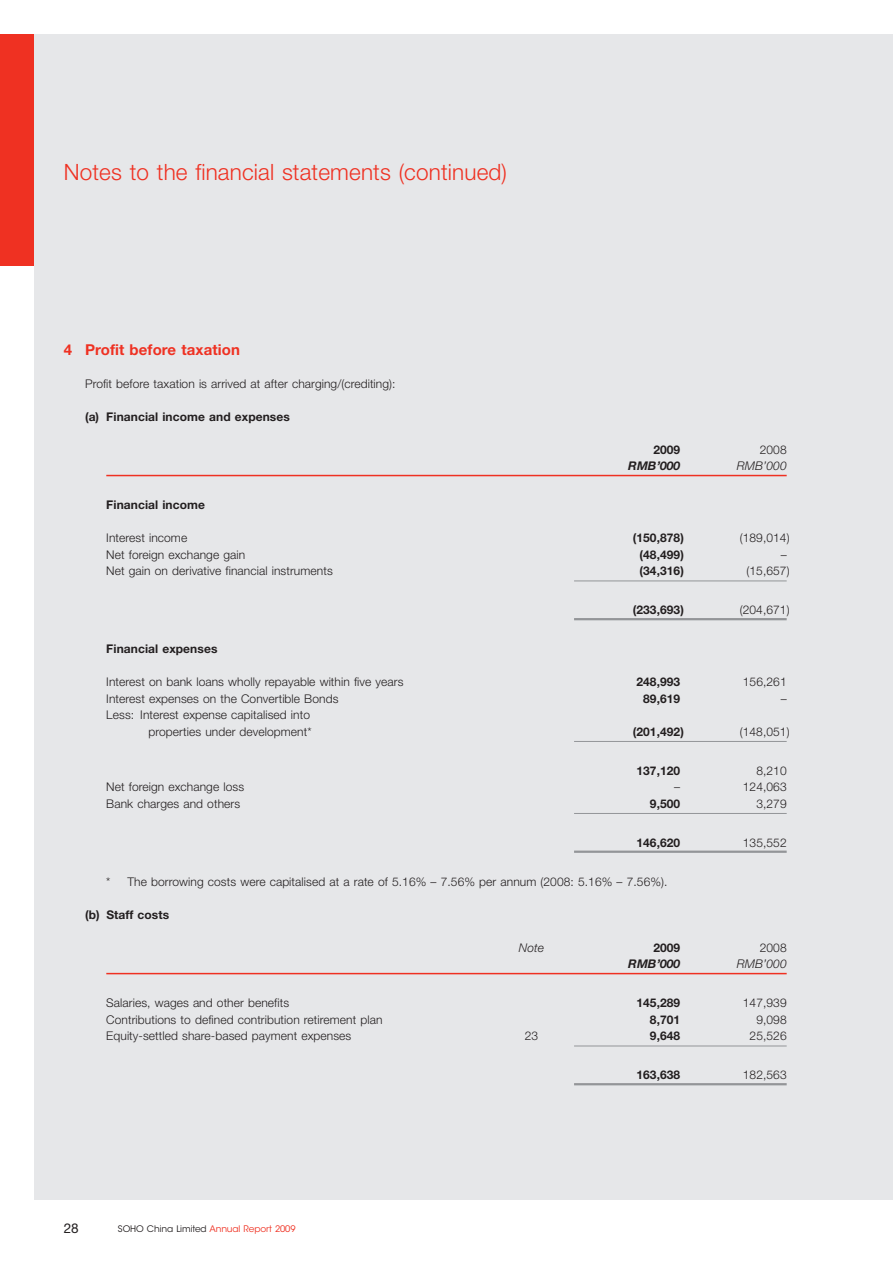
<style>
.page{position:relative;width:893px;height:1263px;background:#fff}
.page>*{position:absolute;margin:0;border:0;box-sizing:border-box;transform-origin:0 0}
.t1{font:300 22.5px "Helvetica Neue LT Std";letter-spacing:.005em;color:#ef3122}
.t2{font:700 15px "Helvetica Neue LT Std";letter-spacing:.005em;color:#ef3122}
.t3{font:13.5px "Helvetica Neue LT Std";color:#231f20}
.t4{font:300 12px/16.5px "Helvetica Neue LT Std";letter-spacing:.005em;color:#231f20;text-align:right}
.t5{font:700 12px "Helvetica Neue LT Std";letter-spacing:.005em;color:#231f20}
.t6{font:italic 300 12px "Helvetica Neue LT Std";letter-spacing:.005em;color:#231f20}
.t7{font:italic 700 12px "Helvetica Neue LT Std";letter-spacing:.005em;color:#231f20}
.t8{font:9px "ITC Avant Garde Std";letter-spacing:-.01em;color:#231f20}
.s1{color:#ef3122}
</style>
<div class="page">
<div style="left:0;top:34px;width:34px;height:231px;background:#ef3122"></div>
<div style="left:34px;top:34px;width:859px;height:1165px;background:#e6e7e9"></div>
<hr style="left:106px;top:475px;width:681px;height:1px;background:#ef3122">
<hr style="left:574px;top:580px;width:213px;height:1px;background:#939598">
<hr style="left:574px;top:618px;width:213px;height:2px;background:#939598">
<hr style="left:574px;top:741px;width:213px;height:1px;background:#939598">
<hr style="left:574px;top:813px;width:213px;height:1px;background:#939598">
<hr style="left:574px;top:850px;width:213px;height:3px;background:#939598">
<hr style="left:106px;top:973px;width:681px;height:1px;background:#ef3122">
<hr style="left:574px;top:1045px;width:213px;height:1px;background:#939598">
<hr style="left:574px;top:1083px;width:213px;height:2px;background:#939598">
<p class="t1" style="left:64px;top:158px;width:445px">Notes to the financial statements (continued)</p>
<p class="t2" style="left:64px;top:340px;width:178px">4 Profit before taxation</p>
<p class="t4" style="left:85px;top:375px;width:312px">Profit before taxation is arrived at after charging/(crediting):</p>
<p class="t5" style="left:85px;top:409px;width:206px">(a) Financial income and expenses</p>
<p class="t5" style="left:653px;top:442px;width:28px">2009</p>
<p class="t4" style="left:760px;top:441px;width:28px">2008</p>
<p class="t7" style="left:628px;top:459px;width:54px">RMB’000</p>
<p class="t6" style="left:737px;top:459px;width:51px">RMB’000</p>
<p class="t5" style="left:106px;top:498px;width:100px">Financial income</p>
<p class="t4" style="left:106px;top:529px;width:82px">Interest income</p>
<p class="t5" style="left:633px;top:531px;width:53px">(150,878 )</p>
<p class="t4" style="left:740px;top:529px;width:51px">(189,014)</p>
<p class="t4" style="left:106px;top:546px;width:140px">Net foreign exchange gain</p>
<p class="t5" style="left:640px;top:547px;width:46px">(48,499 )</p>
<p class="t4" style="left:781px;top:546px;width:7px">–</p>
<p class="t4" style="left:106px;top:562px;width:228px">Net gain on derivative financial instruments</p>
<p class="t5" style="left:640px;top:564px;width:46px">(34,316 )</p>
<p class="t4" style="left:746px;top:562px;width:45px">(15,657)</p>
<p class="t5" style="left:633px;top:603px;width:53px">(233,693 )</p>
<p class="t4" style="left:740px;top:601px;width:51px">(204,671)</p>
<p class="t5" style="left:106px;top:642px;width:113px">Financial expenses</p>
<p class="t4" style="left:106px;top:673px;width:299px">Interest on bank loans wholly repayable within five years</p>
<p class="t5" style="left:636px;top:675px;width:45px">248,993</p>
<p class="t4" style="left:743px;top:673px;width:45px">156,261</p>
<p class="t4" style="left:106px;top:690px;width:234px">Interest expenses on the Convertible Bonds</p>
<p class="t5" style="left:643px;top:691px;width:39px">89,619</p>
<p class="t4" style="left:781px;top:690px;width:7px">–</p>
<p class="t4" style="left:106px;top:706px;width:207px">Less: Interest expense capitalised into properties under development*</p>
<p class="t5" style="left:633px;top:724px;width:53px">(201,492 )</p>
<p class="t4" style="left:740px;top:723px;width:51px">(148,051)</p>
<p class="t5" style="left:636px;top:763px;width:45px">137,120</p>
<p class="t4" style="left:756px;top:762px;width:32px">8,210</p>
<p class="t4" style="left:106px;top:778px;width:139px">Net foreign exchange loss</p>
<p class="t4" style="left:674px;top:778px;width:7px">–</p>
<p class="t4" style="left:743px;top:778px;width:45px">124,063</p>
<p class="t4" style="left:106px;top:795px;width:135px">Bank charges and others</p>
<p class="t5" style="left:650px;top:796px;width:32px">9,500</p>
<p class="t4" style="left:756px;top:795px;width:32px">3,279</p>
<p class="t5" style="left:636px;top:835px;width:45px">146,620</p>
<p class="t4" style="left:743px;top:834px;width:45px">135,552</p>
<p class="t4" style="left:106px;top:873px;width:563px">* The borrowing costs were capitalised at a rate of 5.16% – 7.56% per annum (2008: 5.16% – 7.56%).</p>
<p class="t5" style="left:85px;top:907px;width:86px">(b) Staff costs</p>
<p class="t6" style="left:519px;top:940px;width:27px">Note</p>
<p class="t5" style="left:653px;top:940px;width:28px">2009</p>
<p class="t4" style="left:760px;top:939px;width:28px">2008</p>
<p class="t7" style="left:628px;top:957px;width:54px">RMB’000</p>
<p class="t6" style="left:737px;top:957px;width:51px">RMB’000</p>
<p class="t4" style="left:106px;top:994px;width:184px">Salaries, wages and other benefits</p>
<p class="t5" style="left:636px;top:996px;width:45px">145,289</p>
<p class="t4" style="left:743px;top:994px;width:45px">147,939</p>
<p class="t4" style="left:106px;top:1011px;width:278px">Contributions to defined contribution retirement plan</p>
<p class="t5" style="left:650px;top:1012px;width:32px">8,701</p>
<p class="t4" style="left:756px;top:1011px;width:32px">9,098</p>
<p class="t4" style="left:106px;top:1027px;width:247px">Equity-settled share-based payment expenses</p>
<p class="t4" style="left:525px;top:1027px;width:15px">23</p>
<p class="t5" style="left:650px;top:1029px;width:32px">9,648</p>
<p class="t4" style="left:750px;top:1027px;width:39px">25,526</p>
<p class="t5" style="left:636px;top:1068px;width:45px">163,638</p>
<p class="t4" style="left:743px;top:1066px;width:45px">182,563</p>
<p class="t3" style="left:64px;top:1220px;width:17px">28</p>
<p class="t8" style="left:118px;top:1223px;width:179px">SOHO China Limited <span class="s1">Annual Report 2009</span></p>
</div>
